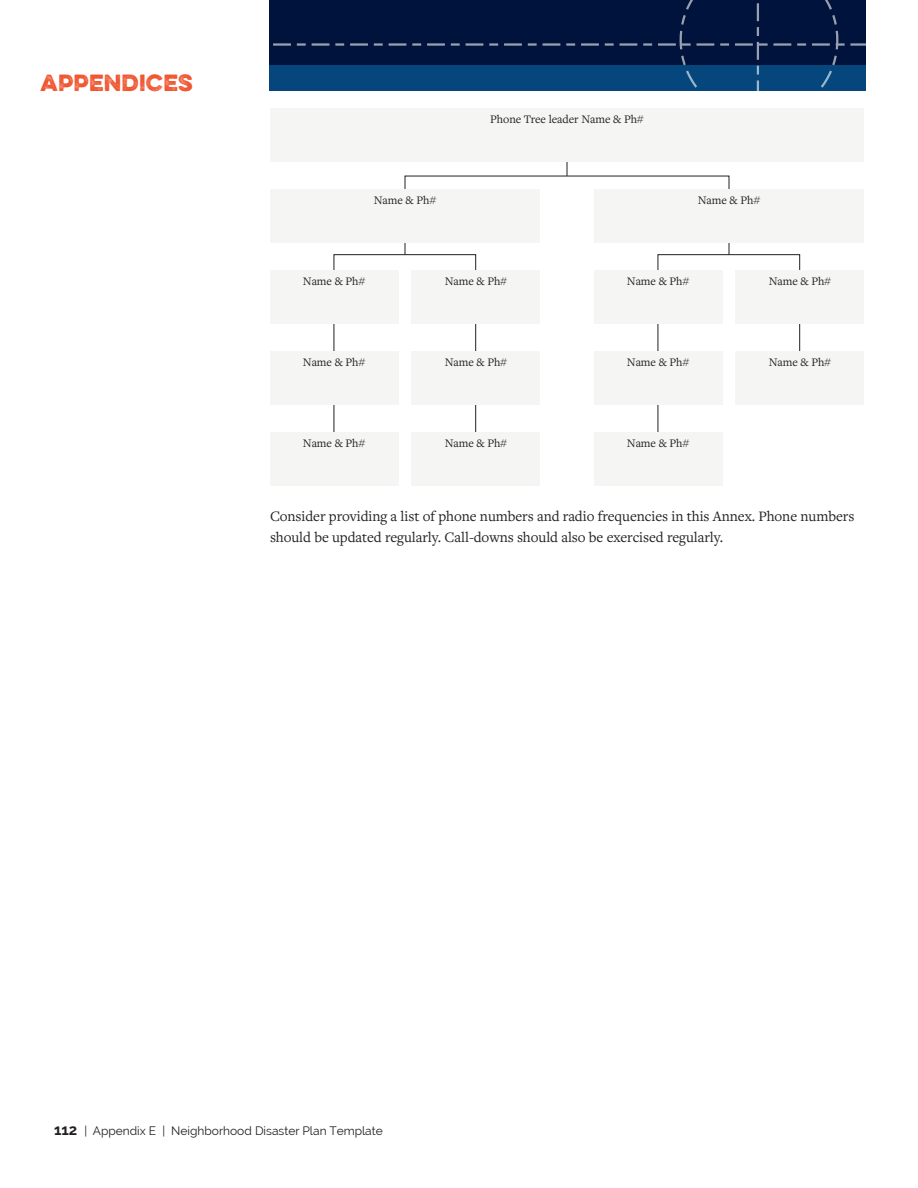
<style>
.page{position:relative;width:918px;height:1188px;background:#fff}
.page>*{position:absolute;margin:0;border:0;box-sizing:border-box;transform-origin:0 0}
.t1{font:21px "Eveleth";letter-spacing:.01em;color:#f05530}
.t2{font:15px/21px "Freight Text Pro";letter-spacing:-.005em;color:#231f20}
.t3{font:12px "Freight Text Pro";letter-spacing:-.005em;color:#231f20}
.t4{font:12px "Raleway";color:#231f20}
.s1{font-weight:700;font-size:15px}
</style>
<div class="page">
<svg style="left:269px;top:0;width:596px;height:91px;background:#042450"></svg>
<svg style="left:658px;top:254px;width:142px;height:190px"></svg>
<div style="left:270px;top:189px;width:270px;height:54px;background:#f5f5f4"></div>
<div style="left:594px;top:189px;width:270px;height:54px;background:#f5f5f4"></div>
<div style="left:270px;top:270px;width:128px;height:54px;background:#f5f5f4"></div>
<div style="left:270px;top:351px;width:128px;height:54px;background:#f5f5f4"></div>
<div style="left:270px;top:432px;width:128px;height:54px;background:#f5f5f4"></div>
<div style="left:594px;top:270px;width:128px;height:54px;background:#f5f5f4"></div>
<div style="left:594px;top:351px;width:128px;height:54px;background:#f5f5f4"></div>
<div style="left:594px;top:432px;width:128px;height:54px;background:#f5f5f4"></div>
<div style="left:412px;top:270px;width:128px;height:54px;background:#f5f5f4"></div>
<div style="left:412px;top:351px;width:128px;height:54px;background:#f5f5f4"></div>
<div style="left:412px;top:432px;width:128px;height:54px;background:#f5f5f4"></div>
<div style="left:736px;top:270px;width:128px;height:54px;background:#f5f5f4"></div>
<div style="left:736px;top:351px;width:128px;height:54px;background:#f5f5f4"></div>
<svg style="left:567px;top:162px;width:1px;height:14px"></svg>
<div style="left:270px;top:108px;width:594px;height:54px;background:#f5f5f4"></div>
<h1 class="t1" style="left:40px;top:66px;width:154px">APPENDICES</h1>
<p class="t3" style="left:490px;top:111px;width:155px">Phone Tree leader Name &amp; Ph#</p>
<p class="t3" style="left:374px;top:192px;width:64px">Name &amp; Ph#</p>
<p class="t3" style="left:698px;top:192px;width:64px">Name &amp; Ph#</p>
<p class="t3" style="left:303px;top:273px;width:64px">Name &amp; Ph#</p>
<p class="t3" style="left:445px;top:273px;width:64px">Name &amp; Ph#</p>
<p class="t3" style="left:627px;top:273px;width:64px">Name &amp; Ph#</p>
<p class="t3" style="left:769px;top:273px;width:64px">Name &amp; Ph#</p>
<p class="t3" style="left:303px;top:354px;width:64px">Name &amp; Ph#</p>
<p class="t3" style="left:445px;top:354px;width:64px">Name &amp; Ph#</p>
<p class="t3" style="left:627px;top:354px;width:64px">Name &amp; Ph#</p>
<p class="t3" style="left:769px;top:354px;width:64px">Name &amp; Ph#</p>
<p class="t3" style="left:303px;top:435px;width:64px">Name &amp; Ph#</p>
<p class="t3" style="left:445px;top:435px;width:64px">Name &amp; Ph#</p>
<p class="t3" style="left:627px;top:435px;width:64px">Name &amp; Ph#</p>
<p class="t2" style="left:270px;top:505px;width:586px">Consider providing a list of phone numbers and radio frequencies in this Annex. Phone numbers should be updated regularly. Call-downs should also be exercised regularly.</p>
<p class="t4" style="left:54px;top:1123px;width:330px"><span class="s1">112</span> | Appendix E | Neighborhood Disaster Plan Template</p>
</div>
